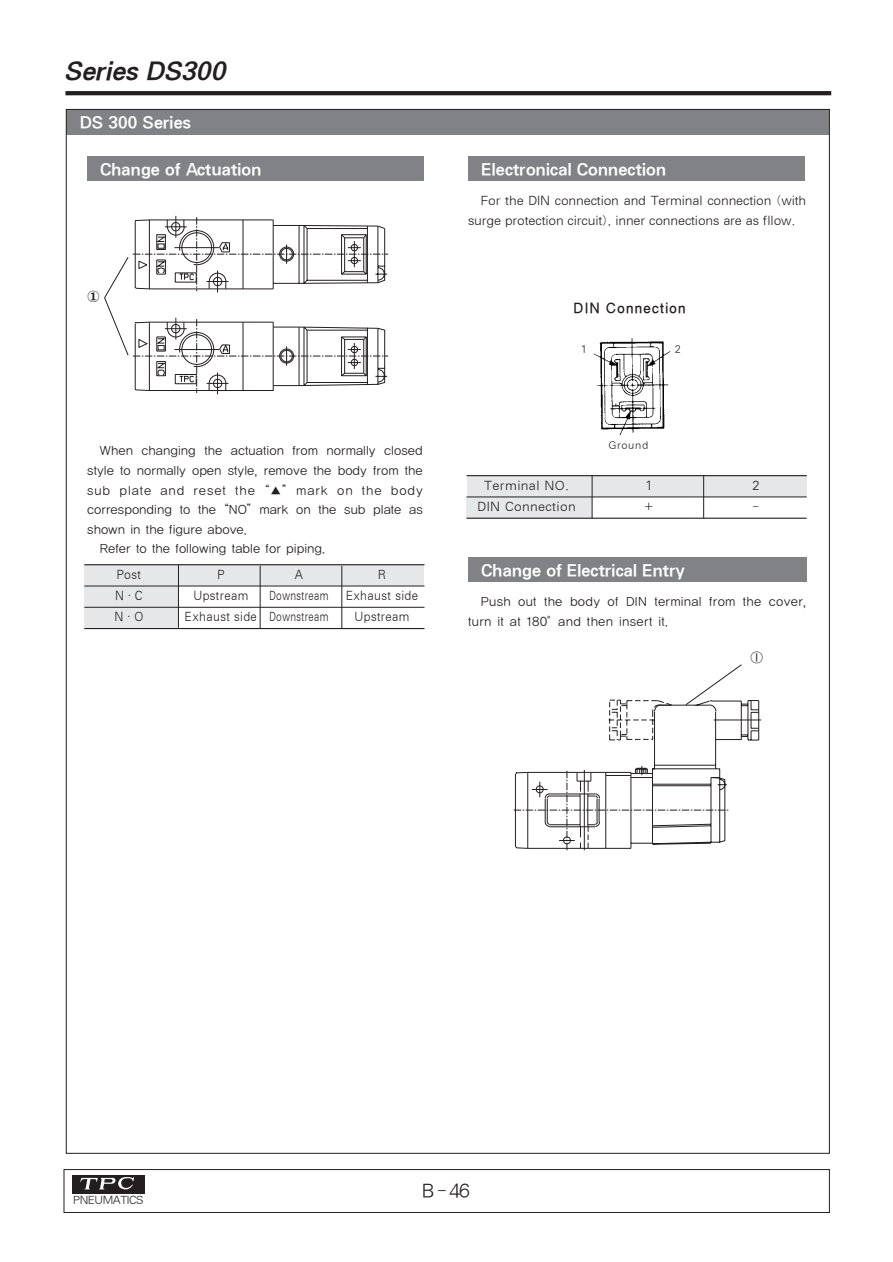
<style>
.page{position:relative;width:893px;height:1262px;background:#fff}
.page>*{position:absolute;margin:0;border:0;box-sizing:border-box;transform-origin:0 0}
.t1{font:italic 24px "SM Ago K";color:#231f20}
.t2{font:18px "SM Ago J";color:#231f20}
.t3{font:15.75px "SM Ago K";letter-spacing:-.07em;color:#fff}
.t4{font:13.5px "SM Ago T";color:#231f20}
.t5{font:12px/19.5px "YGO12";letter-spacing:-.05em;color:#231f20}
.t6{font:12px/19.5px "SM Ago J";letter-spacing:-.07em;color:#231f20}
.t7{font:12px "SM Ago J";letter-spacing:-.025em;color:#231f20;scale:.9 1}
.t8{font:12px "YGO12";letter-spacing:.015em;color:#231f20}
.t9{font:12px "SM Ago J";letter-spacing:-.025em;color:#231f20}
.t10{font:12px "SM Ago J";letter-spacing:-.07em;color:#231f20;scale:.9 1}
.t11{font:12px "SM Ago J";letter-spacing:-.025em;color:#231f20;scale:.75 1}
.t12{font:10.5px "SM Ago J";letter-spacing:-.1em;color:#231f20}
.t13{font:9.75px "SM Ago J";color:#231f20}
</style>
<div class="page">
<div style="left:67px;top:110px;width:762px;height:25px;background:#808285"></div>
<div style="left:466px;top:476px;width:340px;height:21px;background:#e6e7e9"></div>
<div style="left:466px;top:497px;width:126px;height:21px;background:#e6e7e9"></div>
<div style="left:84px;top:564px;width:340px;height:22px;background:#e6e7e9"></div>
<div style="left:84px;top:586px;width:94px;height:42px;background:#e6e7e9"></div>
<div style="left:87px;top:157px;width:336px;height:24px;background:#808285"></div>
<div style="left:468px;top:157px;width:336px;height:24px;background:#808285"></div>
<div style="left:468px;top:557px;width:338px;height:25px;background:#808285"></div>
<hr style="left:84px;top:564px;width:340px;height:1px;background:#231f20">
<hr style="left:84px;top:586px;width:340px;height:1px;background:#231f20">
<hr style="left:84px;top:607px;width:340px;height:1px;background:#231f20">
<hr style="left:84px;top:628px;width:340px;height:1px;background:#231f20">
<hr style="left:178px;top:565px;width:1px;height:63px;background:#231f20">
<hr style="left:260px;top:566px;width:1px;height:63px;background:#231f20">
<hr style="left:341px;top:566px;width:1px;height:63px;background:#231f20">
<img style="left:593px;top:338px;width:78px;height:97px">
<svg style="left:513px;top:664px;width:248px;height:186px"></svg>
<hr style="left:466px;top:475px;width:340px;height:1px;background:#231f20">
<hr style="left:466px;top:497px;width:340px;height:1px;background:#231f20">
<hr style="left:466px;top:517px;width:340px;height:2px;background:#231f20">
<hr style="left:592px;top:475px;width:1px;height:43px;background:#231f20">
<hr style="left:703px;top:475px;width:1px;height:43px;background:#231f20">
<div style="left:64px;top:1169px;width:765px;height:43px;border:1px solid #231f20"></div>
<div style="left:72px;top:1175px;width:73px;height:18px;background:#231f20"></div>
<svg style="left:80px;top:1177px;width:54px;height:12px"></svg>
<svg style="left:65px;top:91px;width:766px;height:4px;background:#262223"></svg>
<svg style="left:104px;top:216px;width:284px;height:178px"></svg>
<p class="t1" style="left:64px;top:60px;width:169px">Series DS300</p>
<p class="t3" style="left:79px;top:115px;width:114px">DS 300 Series</p>
<p class="t3" style="left:100px;top:162px;width:164px">Change of Actuation</p>
<p class="t3" style="left:481px;top:162px;width:187px">Electronical Connection</p>
<p class="t6" style="left:468px;top:191px;width:340px;text-indent:13px">For the DIN connection and Terminal connection (with surge protection circuit), inner connections are as fllow.</p>
<p class="t4" style="left:573px;top:301px;width:115px">DIN Connection</p>
<p class="t5" style="left:100px;top:442px;width:325px">When changing the actuation from normally closed</p>
<p class="t5" style="left:87px;top:461px;width:338px">style to normally open style, remove the body from the</p>
<p class="t8" style="left:87px;top:484px;width:338px">sub plate and reset the “▲” mark on the body</p>
<p class="t5" style="left:87px;top:500px;width:338px">corresponding to the “NO”mark on the sub plate as</p>
<p class="t5" style="left:87px;top:520px;width:162px">shown in the figure above.</p>
<p class="t5" style="left:100px;top:539px;width:227px">Refer to the following table for piping.</p>
<p class="t10" style="left:116px;top:569px;width:29px">Post</p>
<p class="t10" style="left:217px;top:569px;width:10px">P</p>
<p class="t10" style="left:294px;top:569px;width:11px">A</p>
<p class="t10" style="left:378px;top:569px;width:11px">R</p>
<p class="t10" style="left:115px;top:590px;width:33px">N∙C</p>
<p class="t7" style="left:193px;top:590px;width:63px">Upstream</p>
<p class="t11" style="left:269px;top:590px;width:81px">Downstream</p>
<p class="t7" style="left:346px;top:590px;width:82px">Exhaust side</p>
<p class="t10" style="left:114px;top:611px;width:34px">N∙O</p>
<p class="t7" style="left:185px;top:611px;width:162px">Exhaust side Downstream</p>
<p class="t7" style="left:354px;top:611px;width:63px">Upstream</p>
<p class="t13" style="left:580px;top:344px;width:8px">1</p>
<p class="t13" style="left:674px;top:344px;width:8px">2</p>
<p class="t13" style="left:608px;top:440px;width:42px">Ground</p>
<p class="t9" style="left:484px;top:480px;width:87px">Terminal NO.</p>
<p class="t6" style="left:644px;top:476px;width:10px">1</p>
<p class="t6" style="left:751px;top:476px;width:10px">2</p>
<p class="t9" style="left:477px;top:501px;width:100px">DIN Connection</p>
<p class="t6" style="left:642px;top:497px;width:13px">+</p>
<p class="t6" style="left:752px;top:497px;width:7px">-</p>
<p class="t3" style="left:481px;top:563px;width:206px">Change of Electrical Entry</p>
<p class="t5" style="left:468px;top:592px;width:340px;text-indent:13px">Push out the body of DIN terminal from the cover, turn it at 180。and then insert it.</p>
<p class="t6" style="left:750px;top:648px;width:13px">①</p>
<p class="t12" style="left:73px;top:1195px;width:72px">PNEUMATICS</p>
<p class="t2" style="left:421px;top:1182px;width:51px">B - 46</p>
</div>
